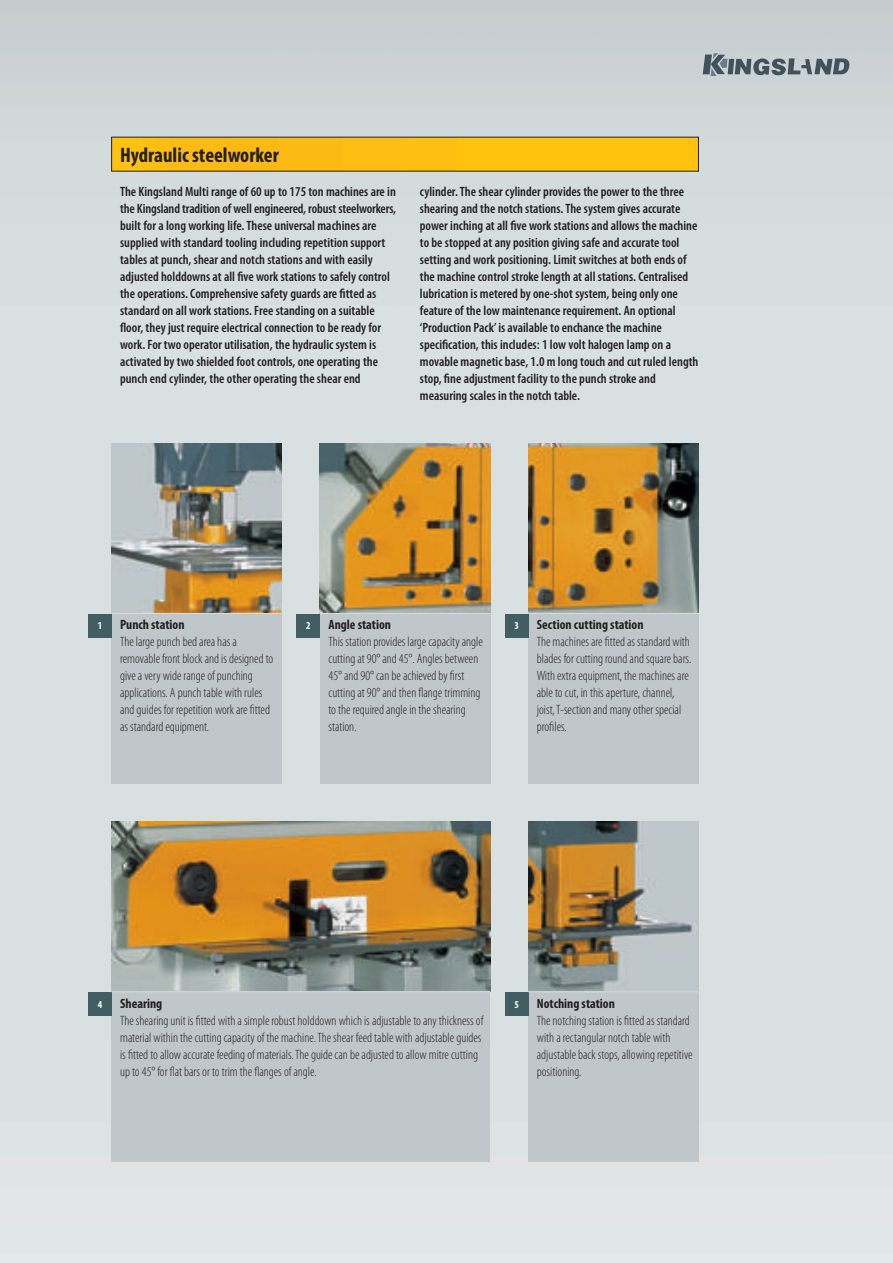
<style>
.page{position:relative;width:893px;height:1263px;background:#fff}
.page>*{position:absolute;margin:0;border:0;box-sizing:border-box;transform-origin:0 0}
.t1{font:700 condensed 21px "Myriad Pro";color:#231f20}
.t2{font:600 condensed 13.5px/17px "Myriad Pro";color:#231f20}
.t3{font:300 condensed 13.5px/17px "Myriad Pro";color:#231f20}
.t4{font:700 condensed 13.5px "Myriad Pro";color:#231f20}
.t5{font:700 condensed 10.5px "Myriad Pro";color:#fff}
</style>
<div class="page">
<img style="left:0;top:0;width:893px;height:1263px">
<img style="left:112px;top:443px;width:170px;height:170px">
<img style="left:320px;top:443px;width:170px;height:170px">
<img style="left:528px;top:443px;width:170px;height:170px">
<img style="left:112px;top:822px;width:378px;height:169px">
<img style="left:528px;top:822px;width:170px;height:169px">
<div style="left:112px;top:613px;width:170px;height:170px;background:#bfc7ca"></div>
<div style="left:320px;top:613px;width:170px;height:170px;background:#bfc7ca"></div>
<div style="left:528px;top:613px;width:170px;height:170px;background:#bfc7ca"></div>
<div style="left:112px;top:992px;width:378px;height:170px;background:#bfc7ca"></div>
<div style="left:528px;top:992px;width:170px;height:170px;background:#bfc7ca"></div>
<div style="left:113px;top:139px;width:584px;height:31px;background:#fdbf11"></div>
<div style="left:505px;top:614px;width:23px;height:23px;background:#435e62"></div>
<div style="left:297px;top:614px;width:23px;height:23px;background:#435e62"></div>
<div style="left:88px;top:614px;width:24px;height:23px;background:#435e62"></div>
<div style="left:88px;top:992px;width:24px;height:24px;background:#435e62"></div>
<div style="left:505px;top:992px;width:23px;height:24px;background:#435e62"></div>
<hr style="left:112px;top:613px;width:170px;height:1px;background:#d7ddde">
<hr style="left:320px;top:613px;width:170px;height:1px;background:#d7ddde">
<hr style="left:528px;top:613px;width:170px;height:1px;background:#d7ddde">
<hr style="left:112px;top:991px;width:378px;height:1px;background:#d7ddde">
<hr style="left:528px;top:991px;width:170px;height:1px;background:#d7ddde">
<svg style="left:703px;top:53px;width:147px;height:23px;background:#8d989e"></svg>
<h1 class="t1" style="left:120px;top:147px;width:160px">Hydraulic steelworker</h1>
<p class="t2" style="left:120px;top:184px;width:277px">The Kingsland Multi range of 60 up to 175 ton machines are in the Kingsland tradition of well engineered, robust steelworkers, built for a long working life. These universal machines are supplied with standard tooling including repetition support tables at punch, shear and notch stations and with easily adjusted holddowns at all five work stations to safely control the operations. Comprehensive safety guards are fitted as standard on all work stations. Free standing on a suitable floor, they just require electrical connection to be ready for work. For two operator utilisation, the hydraulic system is activated by two shielded foot controls, one operating the punch end cylinder, the other operating the shear end</p>
<p class="t2" style="left:420px;top:184px;width:280px">cylinder. The shear cylinder provides the power to the three shearing and the notch stations. The system gives accurate power inching at all five work stations and allows the machine to be stopped at any position giving safe and accurate tool setting and work positioning. Limit switches at both ends of the machine control stroke length at all stations. Centralised lubrication is metered by one-shot system, being only one feature of the low maintenance requirement. An optional ‘Production Pack’ is available to enchance the machine specification, this includes: 1 low volt halogen lamp on a movable magnetic base, 1.0 m long touch and cut ruled length stop, fine adjustment facility to the punch stroke and measuring scales in the notch table.</p>
<p class="t5" style="left:98px;top:622px;width:6px">1</p>
<p class="t4" style="left:120px;top:620px;width:66px">Punch station</p>
<p class="t3" style="left:120px;top:634px;width:155px">The large punch bed area has a removable front block and is designed to give a very wide range of punching applications. A punch table with rules and guides for repetition work are fitted as standard equipment.</p>
<p class="t4" style="left:328px;top:620px;width:64px">Angle station</p>
<p class="t3" style="left:328px;top:634px;width:156px">This station provides large capacity angle cutting at 90° and 45°. Angles between 45° and 90° can be achieved by first cutting at 90° and then flange trimming to the required angle in the shearing station.</p>
<p class="t5" style="left:306px;top:622px;width:6px">2</p>
<p class="t5" style="left:514px;top:622px;width:6px">3</p>
<p class="t4" style="left:537px;top:620px;width:108px">Section cutting station</p>
<p class="t3" style="left:537px;top:634px;width:156px">The machines are fitted as standard with blades for cutting round and square bars.<br>With extra equipment, the machines are able to cut, in this aperture, channel, joist, T-section and many other special profiles.</p>
<p class="t4" style="left:120px;top:998px;width:44px">Shearing</p>
<p class="t3" style="left:120px;top:1013px;width:365px">The shearing unit is fitted with a simple robust holddown which is adjustable to any thickness of material within the cutting capacity of the machine. The shear feed table with adjustable guides is fitted to allow accurate feeding of materials. The guide can be adjusted to allow mitre cutting up to 45° for flat bars or to trim the flanges of angle.</p>
<p class="t5" style="left:98px;top:1000px;width:6px">4</p>
<p class="t5" style="left:514px;top:1000px;width:6px">5</p>
<p class="t4" style="left:537px;top:998px;width:80px">Notching station</p>
<p class="t3" style="left:537px;top:1013px;width:157px">The notching station is fitted as standard with a rectangular notch table with adjustable back stops, allowing repetitive positioning.</p>
</div>
